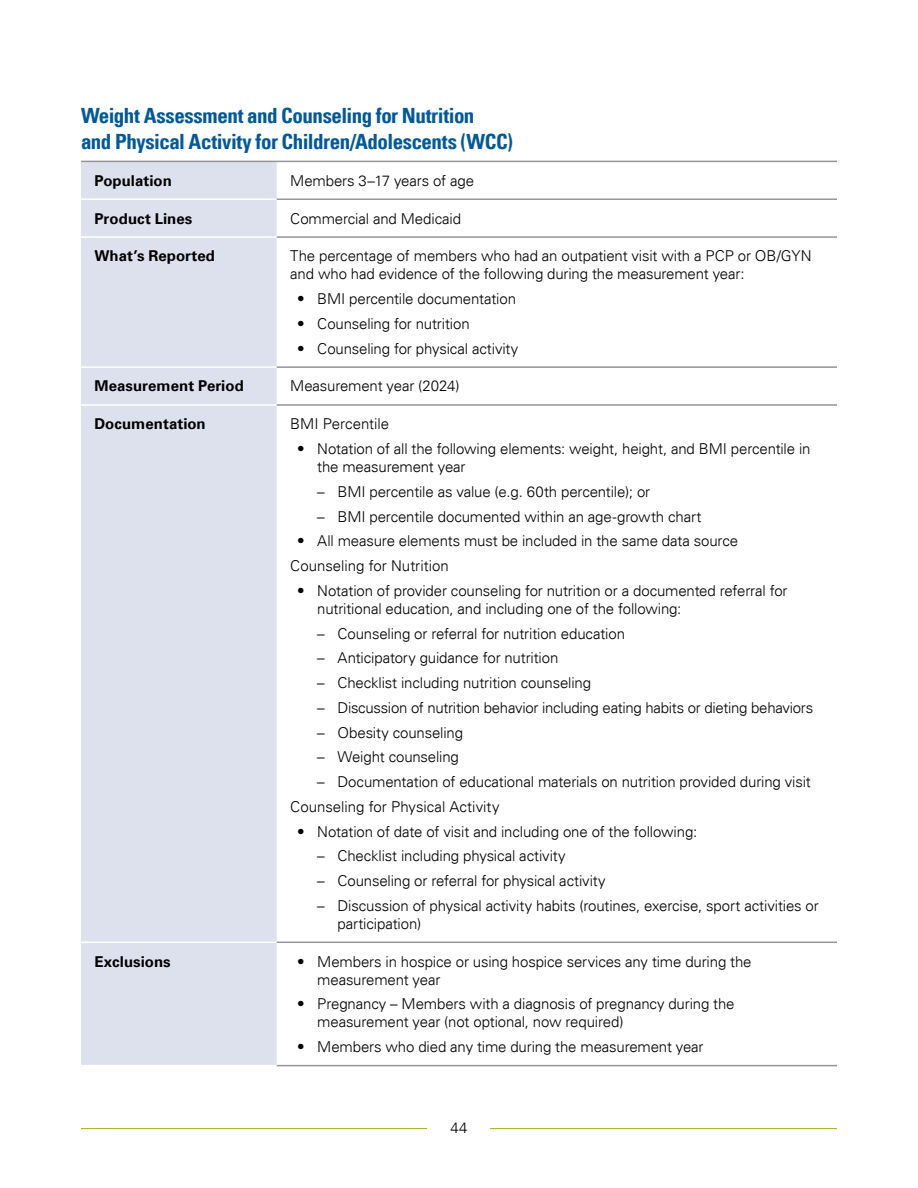
<style>
.page{position:relative;width:918px;height:1188px;background:#fff}
.page>*{position:absolute;margin:0;border:0;box-sizing:border-box;transform-origin:0 0}
.H3_-_heading{font:700 condensed 21px/25.5px "Univers LT";letter-spacing:-.02em;color:#005996}
.body{font:300 15px/18px "Univers LT";letter-spacing:-.01em;color:#000}
.table_left_column{font:700 15px "Univers LT";letter-spacing:.005em;color:#000}
</style>
<div class="page">
<hr style="left:81px;top:1128px;width:756px;height:1px;background:#a9b533">
<div style="left:428px;top:1118px;width:62px;height:19px;background:#fff"></div>
<div style="left:81px;top:162px;width:196px;height:903px;background:#dde1ee"></div>
<hr style="left:81px;top:198px;width:196px;height:2px;background:#fff">
<hr style="left:81px;top:236px;width:196px;height:2px;background:#fff">
<hr style="left:81px;top:366px;width:196px;height:2px;background:#fff">
<hr style="left:81px;top:404px;width:196px;height:2px;background:#fff">
<hr style="left:81px;top:942px;width:196px;height:1px;background:#fff">
<hr style="left:277px;top:198px;width:560px;height:2px;background:#939598">
<hr style="left:277px;top:236px;width:560px;height:2px;background:#939598">
<hr style="left:277px;top:366px;width:560px;height:2px;background:#939598">
<hr style="left:277px;top:404px;width:560px;height:2px;background:#939598">
<hr style="left:277px;top:942px;width:560px;height:1px;background:#939598">
<hr style="left:277px;top:1065px;width:560px;height:1px;background:#939598">
<hr style="left:81px;top:161px;width:196px;height:1px;background:#939598">
<hr style="left:277px;top:161px;width:560px;height:1px;background:#939598">
<p class="H3_-_heading" style="left:81px;top:103px;width:433px">Weight Assessment and Counseling for Nutrition<br>and Physical Activity for Children/Adolescents (WCC)</p>
<p class="table_left_column" style="left:94px;top:172px;width:79px">Population</p>
<p class="body" style="left:290px;top:171px;width:185px">Members 3–17 years of age</p>
<p class="table_left_column" style="left:94px;top:210px;width:99px">Product Lines</p>
<p class="body" style="left:290px;top:209px;width:172px">Commercial and Medicaid</p>
<p class="table_left_column" style="left:94px;top:247px;width:122px">What’s Reported</p>
<p class="body" style="left:290px;top:247px;width:523px">The percentage of members who had an outpatient visit with a PCP or OB/GYN and who had evidence of the following during the measurement year:</p>
<p class="body" style="left:297px;top:290px;width:221px">• BMI percentile documentation</p>
<p class="body" style="left:297px;top:315px;width:174px">• Counseling for nutrition</p>
<p class="body" style="left:297px;top:339px;width:223px">• Counseling for physical activity</p>
<p class="table_left_column" style="left:94px;top:377px;width:151px">Measurement Period</p>
<p class="body" style="left:290px;top:377px;width:171px">Measurement year (2024)</p>
<p class="table_left_column" style="left:94px;top:415px;width:113px">Documentation</p>
<p class="body" style="left:290px;top:415px;width:100px">BMI Percentile</p>
<p class="body" style="left:317px;top:440px;width:495px;text-indent:-20px">• Notation of all the following elements: weight, height, and BMI percentile in the measurement year</p>
<p class="body" style="left:317px;top:483px;width:334px">– BMI percentile as value (e.g. 60th percentile); or</p>
<p class="body" style="left:317px;top:507px;width:386px">– BMI percentile documented within an age-growth chart</p>
<p class="body" style="left:297px;top:532px;width:443px">• All measure elements must be included in the same data source</p>
<p class="body" style="left:290px;top:557px;width:160px">Counseling for Nutrition</p>
<p class="body" style="left:317px;top:582px;width:472px;text-indent:-20px">• Notation of provider counseling for nutrition or a documented referral for nutritional education, and including one of the following:</p>
<p class="body" style="left:317px;top:624px;width:309px">– Counseling or referral for nutrition education</p>
<p class="body" style="left:317px;top:649px;width:243px">– Anticipatory guidance for nutrition</p>
<p class="body" style="left:317px;top:674px;width:275px">– Checklist including nutrition counseling</p>
<p class="body" style="left:317px;top:699px;width:497px">– Discussion of nutrition behavior including eating habits or dieting behaviors</p>
<p class="body" style="left:317px;top:723px;width:147px">– Obesity counseling</p>
<p class="body" style="left:317px;top:748px;width:143px">– Weight counseling</p>
<p class="body" style="left:317px;top:773px;width:495px">– Documentation of educational materials on nutrition provided during visit</p>
<p class="body" style="left:290px;top:798px;width:211px">Counseling for Physical Activity</p>
<p class="body" style="left:297px;top:822px;width:402px">• Notation of date of visit and including one of the following:</p>
<p class="body" style="left:317px;top:847px;width:250px">– Checklist including physical activity</p>
<p class="body" style="left:317px;top:872px;width:290px">– Counseling or referral for physical activity</p>
<p class="body" style="left:338px;top:897px;width:483px;text-indent:-20px">– Discussion of physical activity habits (routines, exercise, sport activities or participation)</p>
<p class="table_left_column" style="left:94px;top:953px;width:78px">Exclusions</p>
<p class="body" style="left:317px;top:952px;width:436px;text-indent:-20px">• Members in hospice or using hospice services any time during the measurement year</p>
<p class="body" style="left:317px;top:995px;width:419px;text-indent:-20px">• Pregnancy – Members with a diagnosis of pregnancy during the measurement year (not optional, now required)</p>
<p class="body" style="left:297px;top:1038px;width:408px">• Members who died any time during the measurement year</p>
<p class="body" style="left:450px;top:1119px;width:19px">44</p>
</div>
